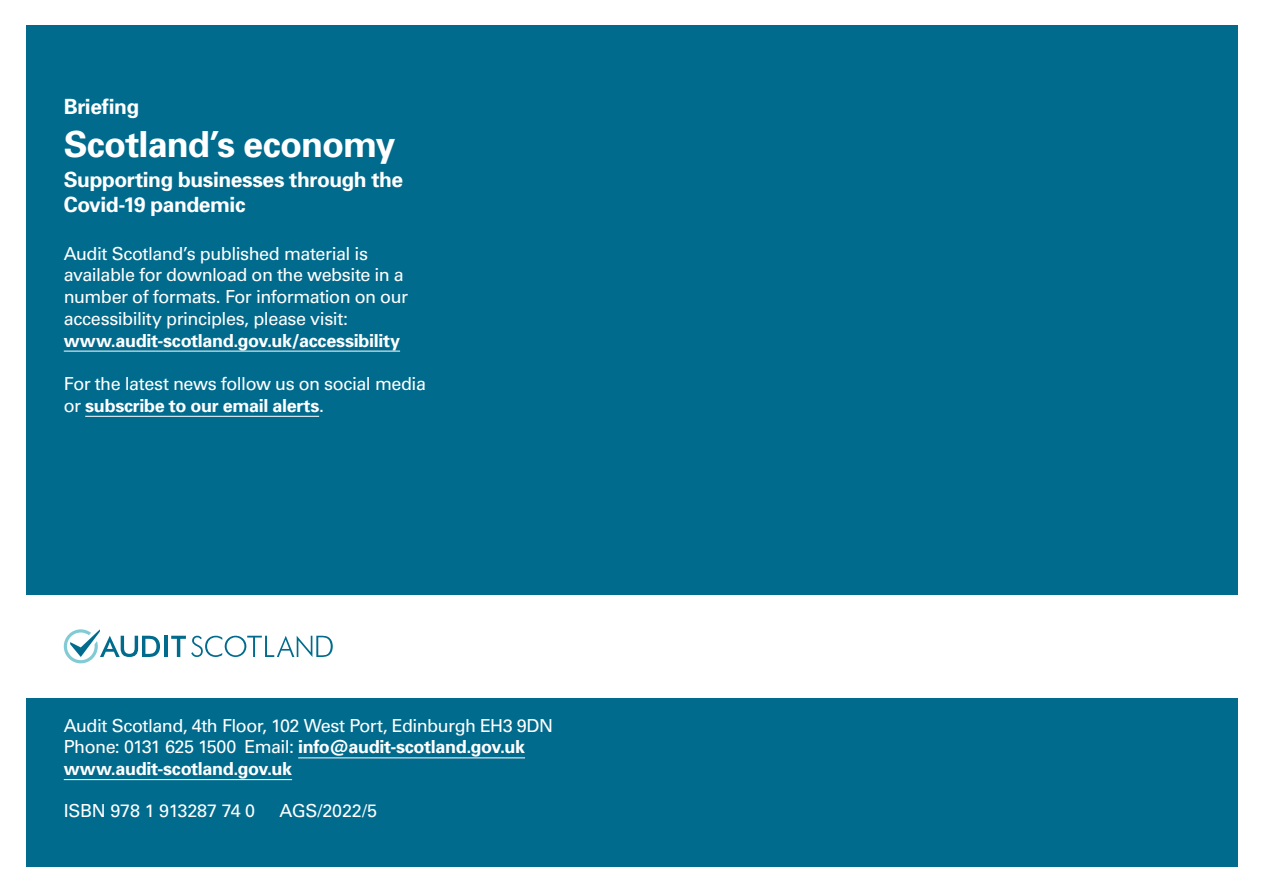
<style>
.page{position:relative;width:1263px;height:893px;background:#fff}
.page>*{position:absolute;margin:0;border:0;box-sizing:border-box;transform-origin:0 0}
.AS-V07-BC_Report_tit{font:700 36px "Univers";letter-spacing:-.025em;color:#fff}
.AS-V07-BC_Report_tit-2{font:700 21px/25.5px "Univers";letter-spacing:-.02em;color:#fff}
.AS-V09-White_text{font:18px/21.8px "Univers LT Pro 55 Roman";letter-spacing:-.03em;color:#fff}
.AS-V09-White_text-2{font:700 18px "Univers";letter-spacing:-.02em;color:#fff}
.AS-V13-ISBN_details{font:18px "Univers LT Pro 55 Roman";letter-spacing:-.015em;color:#fff}
.s1{font-family:"Univers";font-weight:700}
.s2{font-family:"Univers LT Pro 55 Roman";font-weight:400}
</style>
<div class="page">
<div style="left:26px;top:26px;width:1211px;height:841px;background:#006b8d"></div>
<hr style="left:64px;top:351px;width:336px;height:1px;background:#fff">
<hr style="left:85px;top:416px;width:234px;height:1px;background:#fff">
<div style="left:0;top:595px;width:1263px;height:102px;background:#fff"></div>
<hr style="left:164px;top:636px;width:3px;height:21px;background:#006b8d">
<svg style="left:171px;top:636px;width:162px;height:21px"></svg>
<svg style="left:64px;top:629px;width:96px;height:34px"></svg>
<hr style="left:298px;top:757px;width:227px;height:1px;background:#fff">
<hr style="left:64px;top:779px;width:228px;height:1px;background:#fff">
<p class="AS-V07-BC_Report_tit-2" style="left:64px;top:93px;width:77px">Briefing</p>
<p class="AS-V07-BC_Report_tit" style="left:64px;top:122px;width:333px">Scotland’s economy</p>
<p class="AS-V07-BC_Report_tit-2" style="left:64px;top:166px;width:341px">Supporting businesses through the<br>Covid-19 pandemic</p>
<p class="AS-V09-White_text" style="left:64px;top:242px;width:346px">Audit Scotland’s published material is available for download on the website in a number of formats. For information on our accessibility principles, please visit: <span class="s1">www.audit-scotland.gov.uk/accessibility</span></p>
<p class="AS-V09-White_text" style="left:64px;top:372px;width:364px">For the latest news follow us on social media or <span class="s1">subscribe to our email alerts</span>.</p>
<p class="AS-V09-White_text" style="left:64px;top:714px;width:491px">Audit Scotland, 4th Floor, 102 West Port, Edinburgh EH3 9DN</p>
<p class="AS-V09-White_text-2" style="left:64px;top:736px;width:463px"><span class="s2">Phone: 0131 625 1500 Email:</span> info@audit-scotland.gov.uk</p>
<p class="AS-V09-White_text-2" style="left:64px;top:758px;width:230px">www.audit-scotland.gov.uk</p>
<p class="AS-V13-ISBN_details" style="left:64px;top:798px;width:193px">ISBN 978 1 913287 74 0</p>
<p class="AS-V13-ISBN_details" style="left:280px;top:798px;width:99px">AGS/2022/5</p>
</div>
